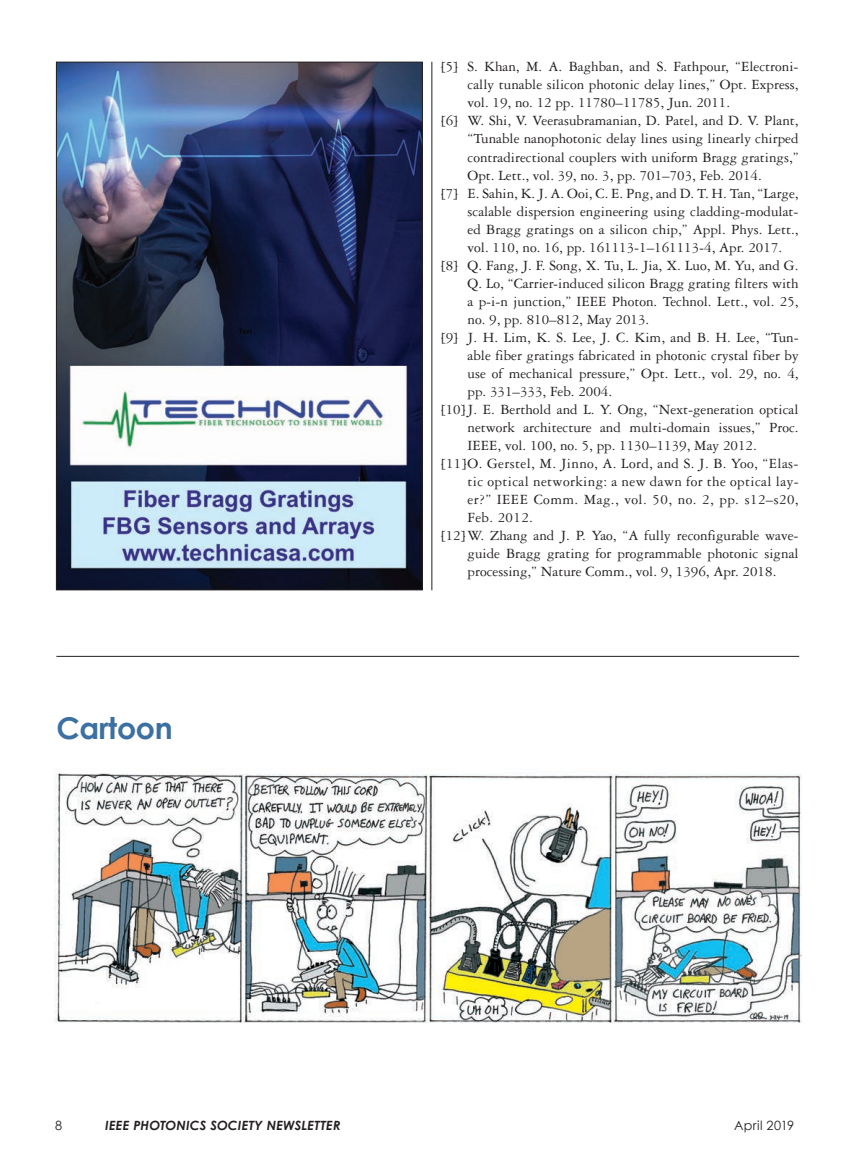
<style>
.page{position:relative;width:849px;height:1160px;background:#fff}
.page>*{position:absolute;margin:0;border:0;box-sizing:border-box;transform-origin:0 0}
.t1{font:700 30px "Century Gothic";letter-spacing:-.01em;color:#3c6fa2}
.t2{font:15px "Garamond 3 LT Std";color:#231f20}
.t3{font:15px "Garamond 3 LT Std";letter-spacing:.025em;color:#231f20}
.t4{font:italic 700 12.75px "Century Gothic";letter-spacing:.015em;color:#231f20}
.t5{font:12.75px "Century Gothic";letter-spacing:.03em;color:#231f20}
</style>
<div class="page">
<hr style="left:56px;top:656px;width:743px;height:1px;background:#231f20">
<img style="left:58px;top:64px;width:363px;height:524px">
<hr style="left:431px;top:62px;width:1px;height:528px;background:#231f20">
<img style="left:54px;top:773px;width:747px;height:249px">
<h1 class="t1" style="left:56px;top:705px;width:118px">Cartoon</h1>
<p class="t2" style="left:441px;top:59px;width:359px">[5] S. Khan, M. A. Baghban, and S. Fathpour, “Electroni-</p>
<p class="t2" style="left:467px;top:77px;width:332px">cally tunable silicon photonic delay lines,” Opt. Express,</p>
<p class="t2" style="left:467px;top:95px;width:264px">vol. 19, no. 12 pp. 11780–11785, Jun. 2011.</p>
<p class="t2" style="left:441px;top:113px;width:359px">[6] W. Shi, V. Veerasubramanian, D. Patel, and D. V. Plant,</p>
<p class="t2" style="left:467px;top:131px;width:332px">“Tunable nanophotonic delay lines using linearly chirped</p>
<p class="t2" style="left:467px;top:149px;width:332px">contradirectional couplers with uniform Bragg gratings,”</p>
<p class="t2" style="left:467px;top:167px;width:296px">Opt. Lett., vol. 39, no. 3, pp. 701–703, Feb. 2014.</p>
<p class="t2" style="left:441px;top:185px;width:359px">[7] E. Sahin, K. J. A. Ooi, C. E. Png, and D. T. H. Tan, “Large,</p>
<p class="t2" style="left:467px;top:203px;width:332px">scalable dispersion engineering using cladding-modulat-</p>
<p class="t2" style="left:467px;top:221px;width:332px">ed Bragg gratings on a silicon chip,” Appl. Phys. Lett.,</p>
<p class="t2" style="left:467px;top:239px;width:316px">vol. 110, no. 16, pp. 161113-1–161113-4, Apr. 2017.</p>
<p class="t2" style="left:441px;top:257px;width:359px">[8] Q. Fang, J. F. Song, X. Tu, L. Jia, X. Luo, M. Yu, and G.</p>
<p class="t2" style="left:467px;top:275px;width:332px">Q. Lo, “Carrier-induced silicon Bragg grating filters with</p>
<p class="t2" style="left:467px;top:293px;width:332px">a p-i-n junction,” IEEE Photon. Technol. Lett., vol. 25,</p>
<p class="t2" style="left:467px;top:311px;width:183px">no. 9, pp. 810–812, May 2013.</p>
<p class="t2" style="left:441px;top:329px;width:359px">[9] J. H. Lim, K. S. Lee, J. C. Kim, and B. H. Lee, “Tun-</p>
<p class="t2" style="left:467px;top:347px;width:332px">able fiber gratings fabricated in photonic crystal fiber by</p>
<p class="t2" style="left:467px;top:365px;width:332px">use of mechanical pressure,” Opt. Lett., vol. 29, no. 4,</p>
<p class="t2" style="left:467px;top:383px;width:146px">pp. 331–333, Feb. 2004.</p>
<p class="t2" style="left:441px;top:401px;width:359px">[10] J. E. Berthold and L. Y. Ong, “Next-generation optical</p>
<p class="t2" style="left:467px;top:419px;width:332px">network architecture and multi-domain issues,” Proc.</p>
<p class="t2" style="left:467px;top:437px;width:291px">IEEE, vol. 100, no. 5, pp. 1130–1139, May 2012.</p>
<p class="t3" style="left:441px;top:455px;width:359px">[11]O. Gerstel, M. Jinno, A. Lord, and S. J. B. Yoo, “Elas-</p>
<p class="t3" style="left:467px;top:473px;width:333px">tic optical networking: a new dawn for the optical lay-</p>
<p class="t3" style="left:467px;top:491px;width:332px">er?” IEEE Comm. Mag., vol. 50, no. 2, pp. s12–s20,</p>
<p class="t2" style="left:467px;top:509px;width:67px">Feb. 2012.</p>
<p class="t2" style="left:441px;top:527px;width:359px">[12] W. Zhang and J. P. Yao, “A fully reconfigurable wave-</p>
<p class="t2" style="left:467px;top:545px;width:332px">guide Bragg grating for programmable photonic signal</p>
<p class="t2" style="left:467px;top:563px;width:310px">processing,” Nature Comm., vol. 9, 1396, Apr. 2018.</p>
<p class="t5" style="left:55px;top:1116px;width:9px">8</p>
<p class="t4" style="left:105px;top:1115px;width:237px">IEEE PHOTONICS SOCIETY NEWSLETTER</p>
<p class="t5" style="left:734px;top:1116px;width:62px">April 2019</p>
</div>
